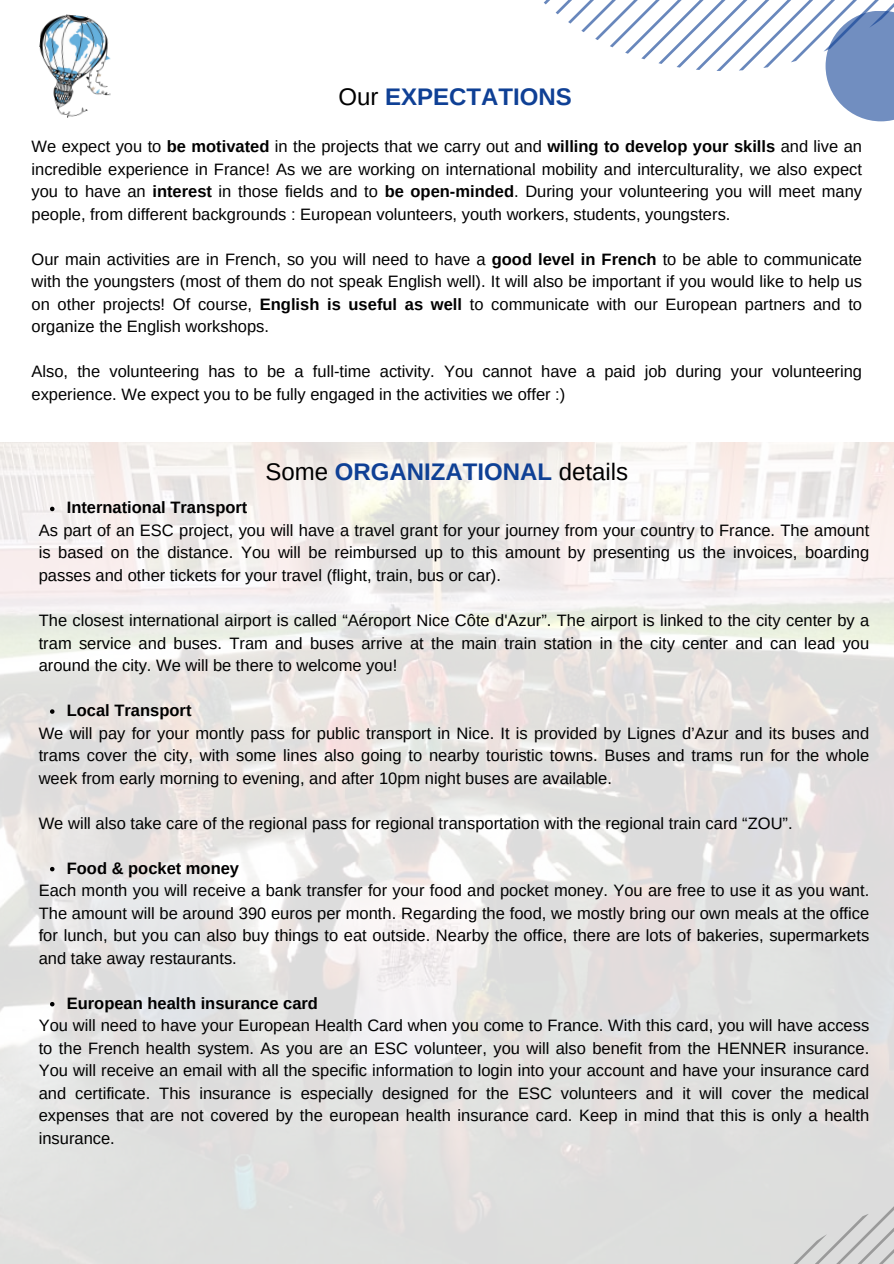
<style>
.page{position:relative;width:894px;height:1264px;background:#fff}
.page>*{position:absolute;margin:0;border:0;box-sizing:border-box;transform-origin:0 0}
.t1{font:700 24px "Arimo";color:#0f4095}
.t2{font:16.5px/22.5px "Arimo";color:#000;text-align:justify}
.t3{font:700 16.5px "Arimo";color:#000}
.s1{font-weight:400;color:#000}
.s2{font-weight:700}
</style>
<div class="page">
<img style="left:0;top:443px;width:893px;height:820px">
<svg style="left:50px;top:506px;width:4px;height:5px"></svg>
<svg style="left:50px;top:709px;width:4px;height:4px"></svg>
<svg style="left:50px;top:866px;width:4px;height:5px"></svg>
<svg style="left:50px;top:1001px;width:4px;height:5px"></svg>
<svg style="left:825px;top:71px;width:68px;height:50px;fill:#718ec0"></svg>
<svg style="left:544px;top:0;width:349px;height:71px"></svg>
<img style="left:39px;top:14px;width:72px;height:104px">
<svg style="left:700px;top:1196px;width:193px;height:67px;background:#d8d9d8"></svg>
<p class="t1" style="left:338px;top:83px;width:235px"><span class="s1">Our</span> EXPECTATIONS</p>
<p class="t2" style="left:32px;top:135px;width:831px">We expect you to <span class="s2">be motivated</span> in the projects that we carry out and <span class="s2">willing to develop your skills</span> and live an incredible experience in France! As we are working on international mobility and interculturality, we also expect you to have an <span class="s2">interest</span> in those fields and to <span class="s2">be open-minded</span>. During your volunteering you will meet many people, from different backgrounds : European volunteers, youth workers, students, youngsters.</p>
<p class="t2" style="left:32px;top:248px;width:831px">Our main activities are in French, so you will need to have a <span class="s2">good level in French</span> to be able to communicate with the youngsters (most of them do not speak English well). It will also be important if you would like to help us on other projects! Of course, <span class="s2">English is useful as well</span> to communicate with our European partners and to organize the English workshops.</p>
<h1 class="t2" style="left:32px;top:360px;width:831px">Also, the volunteering has to be a full-time activity. You cannot have a paid job during your volunteering experience. We expect you to be fully engaged in the activities we offer :)</h1>
<p class="t1" style="left:265px;top:458px;width:364px"><span class="s1">Some</span> ORGANIZATIONAL <span class="s1">details</span></p>
<p class="t3" style="left:67px;top:498px;width:182px">International Transport</p>
<p class="t2" style="left:39px;top:519px;width:831px">As part of an ESC project, you will have a travel grant for your journey from your country to France. The amount is based on the distance. You will be reimbursed up to this amount by presenting us the invoices, boarding passes and other tickets for your travel (flight, train, bus or car).</p>
<p class="t2" style="left:39px;top:609px;width:831px">The closest international airport is called “Aéroport Nice Côte d'Azur”. The airport is linked to the city center by a tram service and buses. Tram and buses arrive at the main train station in the city center and can lead you around the city. We will be there to welcome you!</p>
<p class="t3" style="left:67px;top:701px;width:126px">Local Transport</p>
<h1 class="t2" style="left:39px;top:721px;width:831px">We will pay for your montly pass for public transport in Nice. It is provided by Lignes d’Azur and its buses and trams cover the city, with some lines also going to nearby touristic towns. Buses and trams run for the whole week from early morning to evening, and after 10pm night buses are available.</h1>
<p class="t2" style="left:39px;top:811px;width:755px">We will also take care of the regional pass for regional transportation with the regional train card “ZOU”.</p>
<p class="t3" style="left:67px;top:858px;width:174px">Food &amp; pocket money</p>
<p class="t2" style="left:39px;top:879px;width:831px">Each month you will receive a bank transfer for your food and pocket money. You are free to use it as you want.<br>The amount will be around 390 euros per month. Regarding the food, we mostly bring our own meals at the office for lunch, but you can also buy things to eat outside. Nearby the office, there are lots of bakeries, supermarkets and take away restaurants.</p>
<p class="t3" style="left:67px;top:993px;width:253px">European health insurance card</p>
<p class="t2" style="left:39px;top:1014px;width:831px">You will need to have your European Health Card when you come to France. With this card, you will have access to the French health system. As you are an ESC volunteer, you will also benefit from the HENNER insurance.<br>You will receive an email with all the specific information to login into your account and have your insurance card and certificate. This insurance is especially designed for the ESC volunteers and it will cover the medical expenses that are not covered by the european health insurance card. Keep in mind that this is only a health insurance.</p>
</div>
